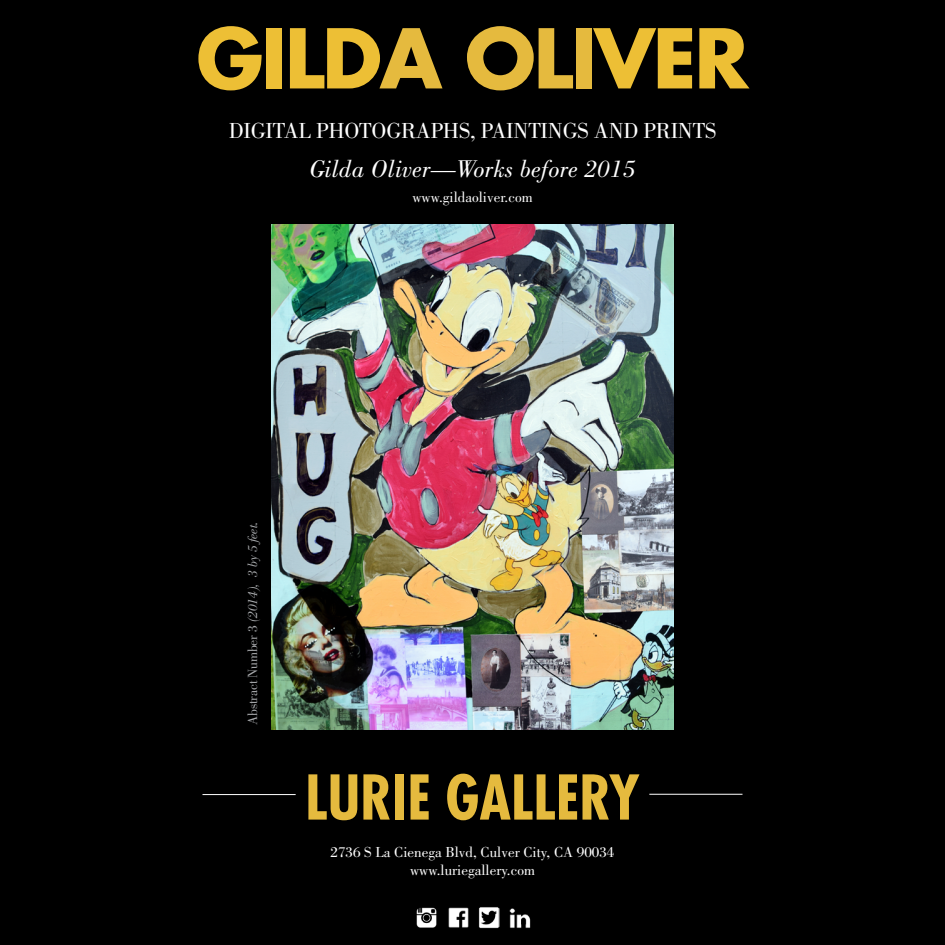
<style>
.page{position:relative;width:945px;height:945px;background:#000}
.page>*{position:absolute;margin:0;border:0;box-sizing:border-box;transform-origin:0 0}
.t1{font:700 80px "Futura";letter-spacing:-.03em;color:#edbf35}
.t2{font:700 condensed 60px "Futura";color:#e5ba3e}
.t3{font:italic 25px "Bodoni Std";letter-spacing:.01em;color:#fff}
.t4{font:22.5px "Bodoni Std";letter-spacing:-.01em;color:#fff}
.t5{font:15px/18px "Bodoni Std";color:#fff;text-align:center}
.t6{font:italic 13.75px "Bodoni Std";letter-spacing:-.015em;color:#a7a9ac}
.s1{color:#e5ba3e}
.s2{font-style:normal}
</style>
<div class="page">
<hr style="left:649px;top:794px;width:93px;height:1px;background:#fff">
<hr style="left:202px;top:794px;width:94px;height:1px;background:#fff">
<img style="left:271px;top:224px;width:403px;height:506px">
<img style="left:509px;top:908px;width:22px;height:20px">
<img style="left:448px;top:907px;width:21px;height:21px">
<img style="left:416px;top:907px;width:21px;height:21px">
<img style="left:478px;top:907px;width:22px;height:22px">
<h1 class="t1" style="left:196px;top:3px;width:554px">GILD<span class="s1">A OLI</span>VER</h1>
<h3 class="t4" style="left:229px;top:118px;width:381px">Digital Photographs, Paintings and</h3>
<h3 class="t4" style="left:644px;top:118px;width:72px">Prints</h3>
<h3 class="t3" style="left:309px;top:154px;width:328px">Gilda Oliver—Works before 2015</h3>
<p class="t5" style="left:412px;top:188px;width:122px">www.gildaoliver.com</p>
<p class="t6" style="left:245px;top:725px;width:205px;rotate:-90deg"><span class="s2">Abstract Number 3</span> (2014), 3 by 5 feet.</p>
<h2 class="t2" style="left:305px;top:759px;width:336px">LURIE GALLERY</h2>
<p class="t5" style="left:331px;top:843px;width:285px">2736 S La Cienega Blvd, Culver City, CA 90034 www.luriegallery.com</p>
</div>
